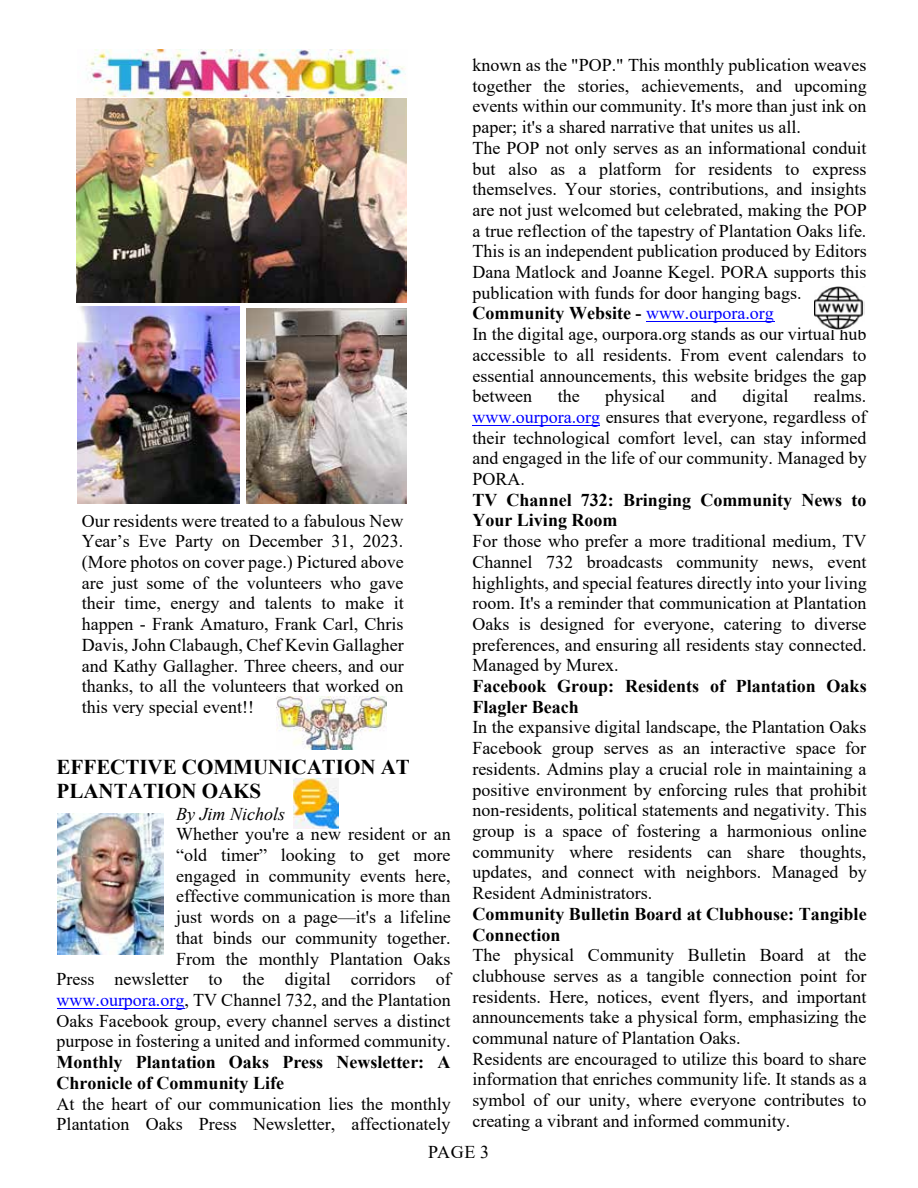
<style>
.page{position:relative;width:918px;height:1188px;background:#fff}
.page>*{position:absolute;margin:0;border:0;box-sizing:border-box;transform-origin:0 0}
.t1{font:700 21px/24.2px "Times New Roman";color:#000}
.t2{font:18px/20.7px "Times New Roman";color:#000;text-align:justify}
.t3{font:700 18px/20.7px "Times New Roman";color:#000}
.t4{font:italic 18px "Times New Roman";color:#000}
.s1{color:#00f}
.s2{font-weight:700}
</style>
<div class="page">
<hr style="left:57px;top:1008px;width:127px;height:1px;background:#00f">
<hr style="left:646px;top:321px;width:128px;height:1px;background:#00f">
<hr style="left:472px;top:425px;width:128px;height:1px;background:#00f">
<img style="left:58px;top:813px;width:106px;height:142px">
<img style="left:77px;top:98px;width:329px;height:205px">
<img style="left:246px;top:308px;width:160px;height:196px">
<img style="left:77px;top:307px;width:162px;height:197px">
<img style="left:88px;top:49px;width:317px;height:48px">
<img style="left:277px;top:696px;width:110px;height:53px">
<img style="left:815px;top:286px;width:49px;height:43px">
<img style="left:294px;top:778px;width:44px;height:50px">
<p class="t2" style="left:82px;top:510px;width:324px">Our residents were treated to a fabulous New Year’s Eve Party on December 31, 2023. (More photos on cover page.) Pictured above are just some of the volunteers who gave their time, energy and talents to make it happen - Frank Amaturo, Frank Carl, Chris Davis, John Clabaugh, Chef Kevin Gallagher and Kathy Gallagher. Three cheers, and our thanks, to all the volunteers that worked on this very special event!!</p>
<p class="t1" style="left:57px;top:755px;width:355px">EFFECTIVE COMMUNICATION AT<br>PLANTATION OAKS</p>
<p class="t4" style="left:176px;top:801px;width:110px">By Jim Nichols</p>
<p class="t2" style="left:57px;top:823px;width:396px;text-align:right">Whether you're a new resident or an<br>“old timer” looking to get more<br>engaged in community events here,<br>effective communication is more than<br>just words on a page—it's a lifeline<br>that binds our community together.<br>From the monthly Plantation Oaks<br>Press newsletter to the digital corridors of <span class="s1">www.ourpora.org</span>, TV Channel 732, and the Plantation Oaks Facebook group, every channel serves a distinct purpose in fostering a united and informed community.</p>
<p class="t3" style="left:57px;top:1051px;width:395px">Monthly Plantation Oaks Press Newsletter: A<br>Chronicle of Community Life</p>
<p class="t2" style="left:57px;top:1093px;width:396px">At the heart of our communication lies the monthly<br>Plantation Oaks Press Newsletter, affectionately</p>
<p class="t2" style="left:472px;top:54px;width:396px;text-align:left">known as the "POP." This monthly publication weaves together the stories, achievements, and upcoming events within our community. It's more than just ink on paper; it's a shared narrative that unites us all.<br>The POP not only serves as an informational conduit but also as a platform for residents to express themselves. Your stories, contributions, and insights are not just welcomed but celebrated, making the POP a true reflection of the tapestry of Plantation Oaks life.<br>This is an independent publication produced by Editors Dana Matlock and Joanne Kegel. PORA supports this publication with funds for door hanging bags.<br><span class="s2">Community Website -</span> <span class="s1">www.ourpora.org<br></span>In the digital age, ourpora.org stands as our virtual hub accessible to all residents. From event calendars to essential announcements, this website bridges the gap between</p>
<p class="t2" style="left:472px;top:385px;width:396px;text-indent:341px">realms. <span class="s1">www.ourpora.org</span> ensures that everyone, regardless of their technological comfort level, can stay informed and engaged in the life of our community. Managed by PORA.</p>
<p class="t3" style="left:472px;top:489px;width:396px">TV Channel 732: Bringing Community News to<br>Your Living Room</p>
<p class="t2" style="left:472px;top:530px;width:396px">For those who prefer a more traditional medium, TV Channel 732 broadcasts community news, event highlights, and special features directly into your living room. It's a reminder that communication at Plantation Oaks is designed for everyone, catering to diverse preferences, and ensuring all residents stay connected.<br>Managed by Murex.</p>
<p class="t3" style="left:472px;top:675px;width:396px">Facebook Group: Residents of Plantation Oaks<br>Flagler Beach</p>
<p class="t2" style="left:472px;top:717px;width:396px">In the expansive digital landscape, the Plantation Oaks Facebook group serves as an interactive space for residents. Admins play a crucial role in maintaining a positive environment by enforcing rules that prohibit non-residents, political statements and negativity. This group is a space of fostering a harmonious online community where residents can share thoughts, updates, and connect with neighbors. Managed by Resident Administrators.</p>
<p class="t3" style="left:472px;top:903px;width:396px">Community Bulletin Board at Clubhouse: Tangible<br>Connection</p>
<p class="t2" style="left:472px;top:944px;width:396px;text-align:left">The physical Community Bulletin Board at the clubhouse serves as a tangible connection point for residents. Here, notices, event flyers, and important announcements take a physical form, emphasizing the communal nature of Plantation Oaks.<br>Residents are encouraged to utilize this board to share information that enriches community life. It stands as a symbol of our unity, where everyone contributes to creating a vibrant and informed community.</p>
<p class="t2" style="left:558px;top:385px;width:23px">the</p>
<p class="t2" style="left:605px;top:385px;width:62px">physical</p>
<p class="t2" style="left:691px;top:385px;width:27px">and</p>
<p class="t2" style="left:742px;top:385px;width:48px">digital</p>
<p class="t2" style="left:428px;top:1141px;width:63px">PAGE 3</p>
</div>
